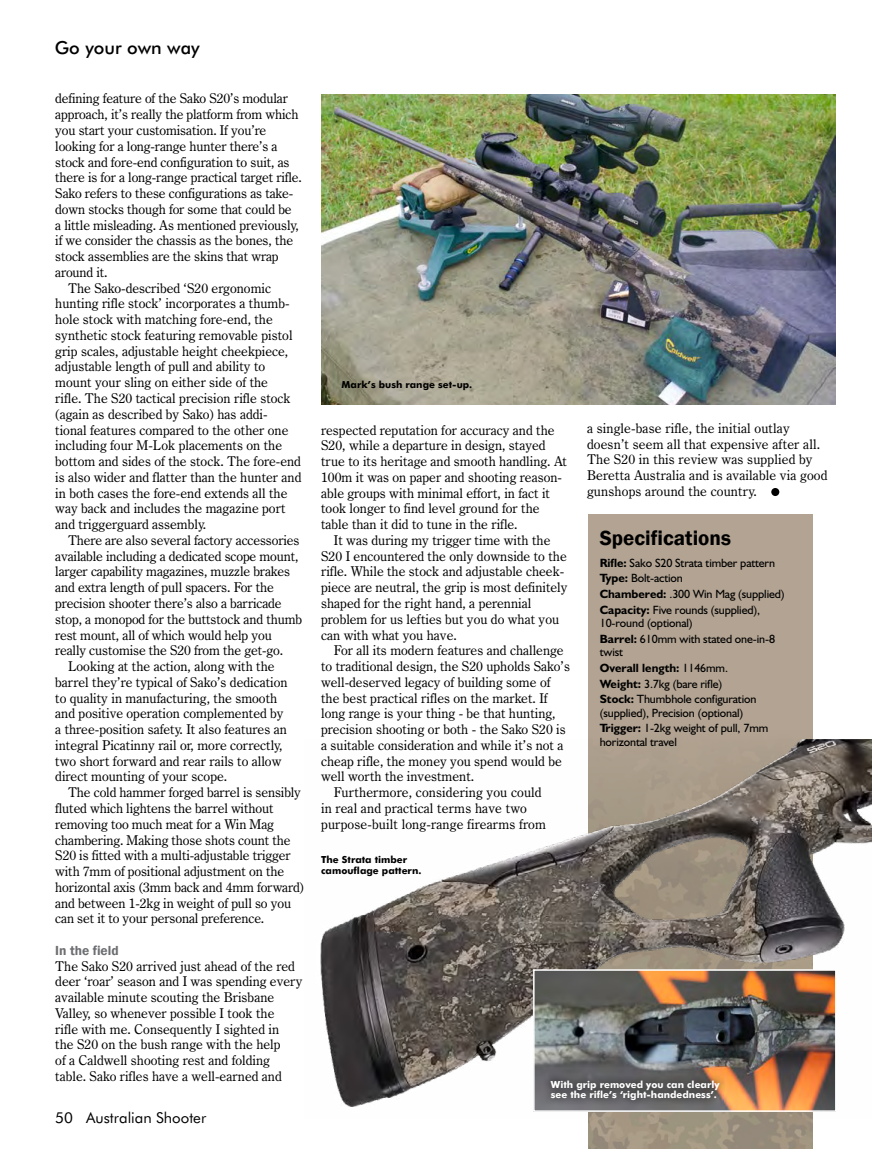
<style>
.page{position:relative;width:872px;height:1149px;background:#fff}
.page>*{position:absolute;margin:0;border:0;box-sizing:border-box;transform-origin:0 0}
.t1{font:60px "Century Oldstyle BT";color:#000}
.t2{font:600 21px "Franklin Gothic";color:#000}
.t3{font:500 18px "Futura BT";color:#000}
.t4{font:15px "Futura BT";color:#000}
.t5{font:13.5px/15.8px "Century Oldstyle BT";color:#000}
.t6{font:600 13.5px "Franklin Gothic";color:#6d6e71}
.t7{font:12px/15.6px "Humanist 521 BT";letter-spacing:-.01em;color:#000}
.t8{font:700 9.75px/10.5px "Futura BT";color:#fff}
.t9{font:700 9.75px/10.5px "Futura BT";color:#000}
.s1{font-weight:700}
</style>
<div class="page">
<img style="left:321px;top:94px;width:515px;height:310px">
<img style="left:320px;top:739px;width:552px;height:379px">
<img style="left:536px;top:971px;width:297px;height:137px">
<div style="left:533px;top:968px;width:303px;height:143px;border:2px solid #fff"></div>
<div style="left:543px;top:1071px;width:184px;height:37px;background:#000;opacity:.75"></div>
<h3 class="t3" style="left:55px;top:37px;width:146px">Go your own way</h3>
<p class="t5" style="left:55px;top:91px;width:234px">defining feature of the Sako S20’s modular</p>
<p class="t5" style="left:55px;top:106px;width:245px">approach, it’s really the platform from which</p>
<p class="t5" style="left:55px;top:122px;width:212px">you start your customisation. If you’re</p>
<p class="t5" style="left:55px;top:138px;width:224px">looking for a long-range hunter there’s a</p>
<p class="t5" style="left:55px;top:154px;width:236px">stock and fore-end configuration to suit, as</p>
<p class="t5" style="left:55px;top:169px;width:248px">there is for a long-range practical target rifle.</p>
<p class="t5" style="left:55px;top:185px;width:239px">Sako refers to these configurations as take-</p>
<p class="t5" style="left:55px;top:201px;width:238px">down stocks though for some that could be</p>
<p class="t5" style="left:55px;top:217px;width:245px">a little misleading. As mentioned previously,</p>
<p class="t5" style="left:55px;top:232px;width:239px">if we consider the chassis as the bones, the</p>
<p class="t5" style="left:55px;top:248px;width:225px">stock assemblies are the skins that wrap</p>
<p class="t5" style="left:55px;top:264px;width:54px">around it.</p>
<p class="t5" style="left:68px;top:280px;width:204px">The Sako-described ‘S20 ergonomic</p>
<p class="t5" style="left:55px;top:295px;width:236px">hunting rifle stock’ incorporates a thumb-</p>
<p class="t5" style="left:55px;top:311px;width:219px">hole stock with matching fore-end, the</p>
<p class="t5" style="left:55px;top:327px;width:239px">synthetic stock featuring removable pistol</p>
<p class="t5" style="left:55px;top:343px;width:234px">grip scales, adjustable height cheekpiece,</p>
<p class="t5" style="left:55px;top:358px;width:211px">adjustable length of pull and ability to</p>
<p class="t5" style="left:55px;top:374px;width:214px">mount your sling on either side of the</p>
<p class="t5" style="left:55px;top:390px;width:237px">rifle. The S20 tactical precision rifle stock</p>
<p class="t5" style="left:55px;top:406px;width:214px">(again as described by Sako) has addi-</p>
<p class="t5" style="left:55px;top:421px;width:235px">tional features compared to the other one</p>
<p class="t5" style="left:55px;top:437px;width:228px">including four M-Lok placements on the</p>
<p class="t5" style="left:55px;top:453px;width:247px">bottom and sides of the stock. The fore-end</p>
<p class="t5" style="left:55px;top:469px;width:248px">is also wider and flatter than the hunter and</p>
<p class="t5" style="left:55px;top:484px;width:234px">in both cases the fore-end extends all the</p>
<p class="t5" style="left:55px;top:500px;width:232px">way back and includes the magazine port</p>
<p class="t5" style="left:55px;top:516px;width:152px">and triggerguard assembly.</p>
<p class="t5" style="left:68px;top:532px;width:233px">There are also several factory accessories</p>
<p class="t5" style="left:55px;top:547px;width:245px">available including a dedicated scope mount,</p>
<p class="t5" style="left:55px;top:563px;width:236px">larger capability magazines, muzzle brakes</p>
<p class="t5" style="left:55px;top:579px;width:220px">and extra length of pull spacers. For the</p>
<p class="t5" style="left:55px;top:595px;width:228px">precision shooter there’s also a barricade</p>
<p class="t5" style="left:55px;top:611px;width:248px">stop, a monopod for the buttstock and thumb</p>
<p class="t5" style="left:55px;top:626px;width:218px">rest mount, all of which would help you</p>
<p class="t5" style="left:55px;top:642px;width:229px">really customise the S20 from the get-go.</p>
<p class="t5" style="left:68px;top:658px;width:208px">Looking at the action, along with the</p>
<p class="t5" style="left:55px;top:674px;width:234px">barrel they’re typical of Sako’s dedication</p>
<p class="t5" style="left:55px;top:689px;width:223px">to quality in manufacturing, the smooth</p>
<p class="t5" style="left:55px;top:705px;width:230px">and positive operation complemented by</p>
<p class="t5" style="left:55px;top:721px;width:233px">a three-position safety. It also features an</p>
<p class="t5" style="left:55px;top:737px;width:229px">integral Picatinny rail or, more correctly,</p>
<p class="t5" style="left:55px;top:752px;width:228px">two short forward and rear rails to allow</p>
<p class="t5" style="left:55px;top:768px;width:173px">direct mounting of your scope.</p>
<p class="t5" style="left:68px;top:784px;width:234px">The cold hammer forged barrel is sensibly</p>
<p class="t5" style="left:55px;top:800px;width:220px">fluted which lightens the barrel without</p>
<p class="t5" style="left:55px;top:815px;width:220px">removing too much meat for a Win Mag</p>
<p class="t5" style="left:55px;top:831px;width:237px">chambering. Making those shots count the</p>
<p class="t5" style="left:55px;top:847px;width:237px">S20 is fitted with a multi-adjustable trigger</p>
<p class="t5" style="left:55px;top:863px;width:230px">with 7mm of positional adjustment on the</p>
<p class="t5" style="left:55px;top:878px;width:250px">horizontal axis (3mm back and 4mm forward)</p>
<p class="t5" style="left:55px;top:894px;width:237px">and between 1-2kg in weight of pull so you</p>
<p class="t5" style="left:55px;top:910px;width:210px">can set it to your personal preference.</p>
<p class="t6" style="left:55px;top:941px;width:65px">In the field</p>
<p class="t5" style="left:55px;top:957px;width:249px">The Sako S20 arrived just ahead of the red deer ‘roar’ season and I was spending every available minute scouting the Brisbane Valley, so whenever possible I took the<br>rifle with me. Consequently I sighted in<br>the S20 on the bush range with the help<br>of a Caldwell shooting rest and folding table. Sako rifles have a well-earned and</p>
<p class="t4" style="left:55px;top:1108px;width:152px">50 Australian Shooter</p>
<p class="t9" style="left:341px;top:379px;width:132px">Mark’s bush range set-up.</p>
<p class="t5" style="left:321px;top:421px;width:247px">respected reputation for accuracy and the S20, while a departure in design, stayed true to its heritage and smooth handling. At 100m it was on paper and shooting reason&shy;able groups with minimal effort, in fact it took longer to find level ground for the table than it did to tune in the rifle.</p>
<p class="t5" style="left:321px;top:532px;width:248px;text-indent:13px">It was during my trigger time with the S20 I encountered the only downside to the rifle. While the stock and adjustable cheek&shy;piece are neutral, the grip is most definitely shaped for the right hand, a perennial problem for us lefties but you do what you can with what you have.</p>
<p class="t5" style="left:334px;top:642px;width:231px">For all its modern features and challenge</p>
<p class="t5" style="left:321px;top:658px;width:250px">to traditional design, the S20 upholds Sako’s</p>
<p class="t5" style="left:321px;top:673px;width:231px">well-deserved legacy of building some of</p>
<p class="t5" style="left:321px;top:689px;width:228px">the best practical rifles on the market. If</p>
<p class="t5" style="left:321px;top:705px;width:236px">long range is your thing - be that hunting,</p>
<p class="t5" style="left:321px;top:721px;width:246px">precision shooting or both - the Sako S20 is</p>
<p class="t5" style="left:321px;top:737px;width:244px">a suitable consideration and while it’s not a</p>
<p class="t5" style="left:321px;top:752px;width:242px">cheap rifle, the money you spend would be</p>
<p class="t5" style="left:321px;top:768px;width:155px">well worth the investment.</p>
<p class="t5" style="left:334px;top:784px;width:209px">Furthermore, considering you could</p>
<p class="t5" style="left:321px;top:800px;width:207px">in real and practical terms have two</p>
<p class="t5" style="left:321px;top:815px;width:226px">purpose-built long-range firearms from</p>
<p class="t9" style="left:321px;top:854px;width:102px">The Strata timber camouflage pattern.</p>
<p class="t5" style="left:587px;top:420px;width:242px">a single-base rifle, the initial outlay doesn’t seem all that expensive after all.<br>The S20 in this review was supplied by Beretta Australia and is available via good gunshops around the country.</p>
<h1 class="t1" style="left:767px;top:438px;width:17px">.</h1>
<h2 class="t2" style="left:600px;top:524px;width:133px">Specifications</h2>
<p class="t7" style="left:600px;top:554px;width:186px"><span class="s1">Rifle:</span> Sako S20 Strata timber pattern<br><span class="s1">Type:</span> Bolt-action<br><span class="s1">Chambered:</span> .300 Win Mag (supplied)<br><span class="s1">Capacity:</span> Five rounds (supplied),</p>
<p class="t7" style="left:600px;top:615px;width:177px">10-round (optional)<br><span class="s1">Barrel:</span> 610mm with stated one-in-8</p>
<p class="t7" style="left:600px;top:644px;width:158px">twist<br><span class="s1">Overall length:</span> 1146mm.<br><span class="s1">Weight:</span> 3.7kg (bare rifle)<br><span class="s1">Stock:</span> Thumbhole configuration</p>
<p class="t7" style="left:600px;top:704px;width:170px">(supplied), Precision (optional)<br><span class="s1">Trigger:</span> 1-2kg weight of pull, 7mm</p>
<p class="t7" style="left:600px;top:733px;width:79px">horizontal travel</p>
<p class="t8" style="left:551px;top:1078px;width:170px">With grip removed you can clearly see the rifle’s ‘right-handedness’.</p>
</div>
